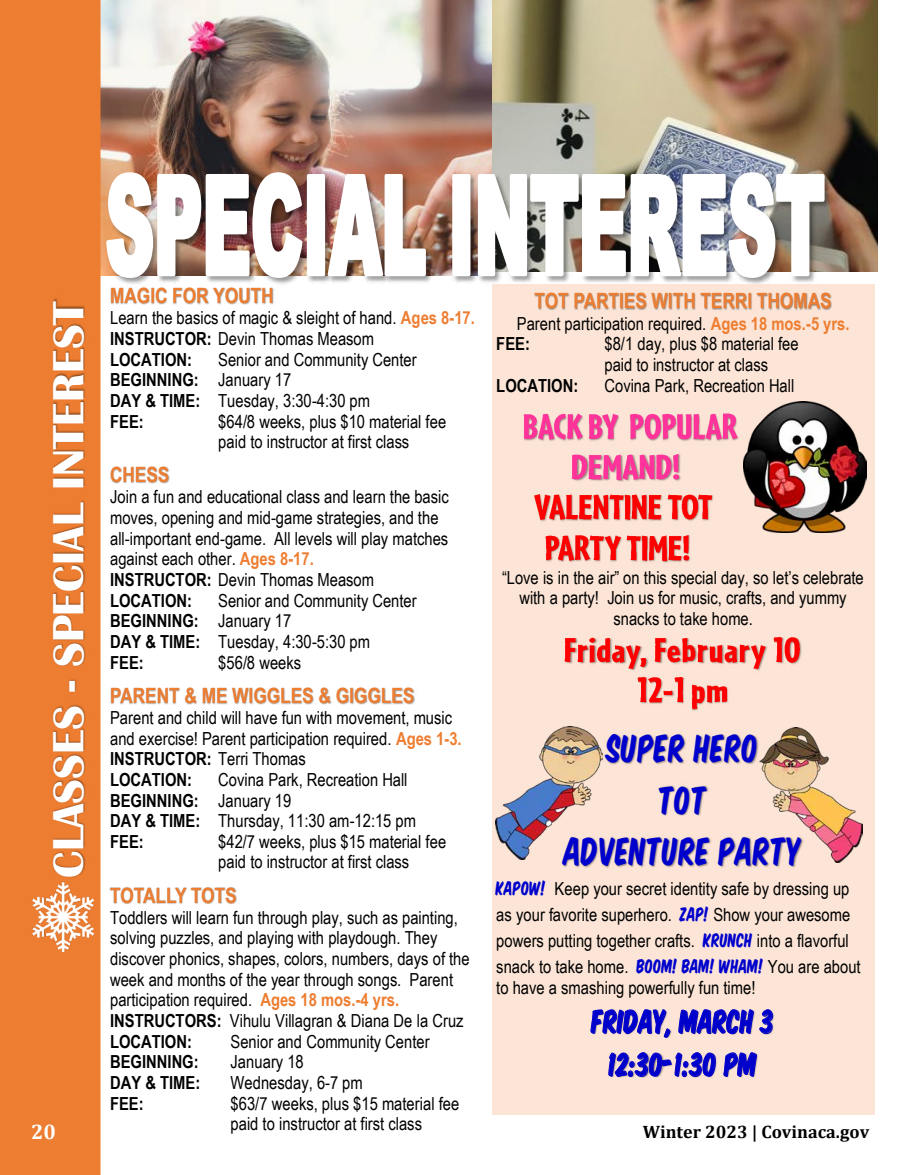
<style>
.page{position:relative;width:905px;height:1175px;background:#fff}
.page>*{position:absolute;margin:0;border:0;box-sizing:border-box;transform-origin:0 0}
.t1{font:700 45px "Britannic";color:#fff}
.t2{font:36px/51.4px "Komika Title";color:#00c;text-align:center}
.t3{font:30px/42.9px "Komika Title";color:#00c;text-align:center}
.t4{font:700 21px "Arial Narrow";color:#ed7d31}
.t5{font:700 21px "Cambria";color:#fff}
.t6{font:18px/20.7px "Arial Narrow";color:#000}
.t7{font:700 18px "Arial Narrow";color:#000}
.t8{font:700 18px "Cambria";color:#000}
.s1{font-weight:700;color:#ed7d31}
.s2{font-weight:700}
.s3{font-family:"Komika Title";color:#00c}
</style>
<div class="page">
<img style="left:491px;top:0;width:387px;height:272px">
<img style="left:100px;top:0;width:391px;height:242px">
<img style="left:103px;top:169px;width:730px;height:114px">
<img style="left:104px;top:170px;width:200px;height:110px">
<div style="left:307px;top:174px;width:18px;height:102px;background:#fff"></div>
<img style="left:325px;top:172px;width:102px;height:106px">
<img style="left:450px;top:170px;width:376px;height:110px">
<img style="left:123px;top:276px;width:142px;height:29px">
<img style="left:265px;top:276px;width:37px;height:29px">
<img style="left:123px;top:466px;width:33px;height:18px">
<img style="left:156px;top:466px;width:14px;height:18px">
<img style="left:123px;top:687px;width:278px;height:18px">
<img style="left:401px;top:687px;width:14px;height:18px">
<img style="left:100px;top:887px;width:123px;height:34px">
<img style="left:223px;top:887px;width:14px;height:18px">
<div style="left:492px;top:284px;width:382px;height:830px;background:#fce5d6"></div>
<img style="left:521px;top:282px;width:297px;height:28px">
<img style="left:818px;top:282px;width:15px;height:28px">
<img style="left:523px;top:413px;width:214px;height:28px">
<img style="left:523px;top:434px;width:27px;height:7px">
<img style="left:550px;top:434px;width:107px;height:7px">
<img style="left:572px;top:454px;width:85px;height:21px">
<img style="left:657px;top:434px;width:61px;height:41px">
<img style="left:571px;top:475px;width:110px;height:7px">
<img style="left:534px;top:494px;width:180px;height:21px">
<img style="left:539px;top:515px;width:123px;height:7px">
<img style="left:545px;top:535px;width:122px;height:28px">
<img style="left:667px;top:515px;width:42px;height:48px">
<img style="left:565px;top:637px;width:214px;height:27px">
<img style="left:779px;top:637px;width:23px;height:28px">
<img style="left:615px;top:657px;width:26px;height:14px">
<img style="left:637px;top:669px;width:4px;height:34px">
<img style="left:641px;top:657px;width:11px;height:47px">
<img style="left:652px;top:657px;width:55px;height:47px">
<img style="left:674px;top:669px;width:33px;height:38px">
<img style="left:707px;top:657px;width:62px;height:47px">
<img style="left:605px;top:707px;width:127px;height:58px">
<img style="left:732px;top:734px;width:27px;height:24px">
<img style="left:631px;top:758px;width:58px;height:52px">
<img style="left:689px;top:758px;width:68px;height:52px">
<img style="left:562px;top:810px;width:213px;height:58px">
<img style="left:775px;top:862px;width:66px;height:6px">
<img style="left:591px;top:1009px;width:160px;height:20px">
<img style="left:751px;top:1009px;width:24px;height:20px">
<img style="left:591px;top:1029px;width:49px;height:49px">
<img style="left:640px;top:1029px;width:12px;height:49px">
<img style="left:652px;top:1029px;width:122px;height:49px">
<img style="left:742px;top:1045px;width:32px;height:33px">
<div style="left:0;top:0;width:100px;height:1174px;background:#ed7d31"></div>
<img style="left:28px;top:719px;width:95px;height:186px">
<img style="left:28px;top:708px;width:73px;height:11px">
<img style="left:28px;top:694px;width:95px;height:14px">
<img style="left:28px;top:328px;width:95px;height:366px">
<img style="left:28px;top:242px;width:95px;height:86px">
<img style="left:743px;top:402px;width:123px;height:130px">
<img style="left:759px;top:727px;width:103px;height:135px">
<img style="left:495px;top:726px;width:108px;height:133px">
<img style="left:29px;top:882px;width:70px;height:69px">
<p class="t4" style="left:110px;top:280px;width:165px">MAGIC FOR YOUTH</p>
<p class="t6" style="left:110px;top:307px;width:366px">Learn the basics of magic &amp; sleight of hand. <span class="s1">Ages 8-17.<br></span><span class="s2">INSTRUCTOR:</span> Devin Thomas Measom<br><span class="s2">LOCATION:</span></p>
<p class="t4" style="left:534px;top:285px;width:299px">TOT PARTIES WITH TERRI THOMAS</p>
<p class="t6" style="left:496px;top:312px;width:355px;text-indent:21px">Parent participation required. <span class="s1">Ages 18 mos.-5 yrs.<br></span><span class="s2">FEE:</span></p>
<h1 class="t1" style="left:43px;top:878px;width:579px;rotate:-90deg">CLASSES - SPECIAL INTEREST</h1>
<p class="t6" style="left:604px;top:333px;width:196px">$8/1 day, plus $8 material fee paid to instructor at class</p>
<p class="t6" style="left:110px;top:348px;width:308px;text-indent:108px">Senior and Community Center<br><span class="s2">BEGINNING:</span> January 17<br><span class="s2">DAY &amp; TIME:</span> Tuesday, 3:30-4:30 pm<br><span class="s2">FEE:</span></p>
<p class="t7" style="left:496px;top:371px;width:83px">LOCATION:</p>
<p class="t6" style="left:604px;top:374px;width:191px">Covina Park, Recreation Hall</p>
<p class="t6" style="left:218px;top:410px;width:229px">$64/8 weeks, plus $10 material fee paid to instructor at first class</p>
<p class="t4" style="left:110px;top:459px;width:61px">CHESS</p>
<p class="t6" style="left:110px;top:486px;width:340px">Join a fun and educational class and learn the basic moves, opening and mid-game strategies, and the all-important end-game. All levels will play matches against each other. <span class="s1">Ages 8-17.<br></span><span class="s2">INSTRUCTOR:</span> Devin Thomas Measom <span class="s2">LOCATION:</span></p>
<p class="t6" style="left:502px;top:566px;width:363px;text-align:center">“Love is in the air” on this special day, so let’s celebrate with a party! Join us for music, crafts, and yummy snacks to take home.</p>
<p class="t6" style="left:110px;top:589px;width:308px;text-indent:108px">Senior and Community Center<br><span class="s2">BEGINNING:</span> January 17<br><span class="s2">DAY &amp; TIME:</span> Tuesday, 4:30-5:30 pm<br><span class="s2">FEE:</span></p>
<p class="t6" style="left:218px;top:651px;width:84px">$56/8 weeks</p>
<p class="t4" style="left:110px;top:679px;width:306px">PARENT &amp; ME WIGGLES &amp; GIGGLES</p>
<p class="t6" style="left:110px;top:706px;width:353px">Parent and child will have fun with movement, music and exercise! Parent participation required. <span class="s1">Ages 1-3.<br></span><span class="s2">INSTRUCTOR:</span> Terri Thomas<br><span class="s2">LOCATION:</span></p>
<h2 class="t2" style="left:564px;top:721px;width:239px">SUPER HERO<br>TOT<br>ADVENTURE PARTY</h2>
<p class="t6" style="left:496px;top:875px;width:366px;line-height:25.8px"><span class="s3">KAPOW!</span> Keep your secret identity safe by dressing up as your favorite superhero. <span class="s3">ZAP!</span> Show your awesome powers putting together crafts. <span class="s3">KRUNCH</span> into a flavorful snack to take home. <span class="s3">BOOM! BAM! WHAM!</span> You are about</p>
<p class="t6" style="left:496px;top:976px;width:261px">to have a smashing powerfully fun time!</p>
<h3 class="t3" style="left:592px;top:998px;width:184px">FRIDAY, MARCH 3<br>12:30-1:30 PM</h3>
<p class="t6" style="left:110px;top:768px;width:307px;text-indent:108px">Covina Park, Recreation Hall<br><span class="s2">BEGINNING:</span> January 19<br><span class="s2">DAY &amp; TIME:</span> Thursday, 11:30 am-12:15 pm<br><span class="s2">FEE:</span></p>
<p class="t6" style="left:218px;top:830px;width:229px">$42/7 weeks, plus $15 material fee paid to instructor at first class</p>
<p class="t4" style="left:110px;top:879px;width:128px">TOTALLY TOTS</p>
<p class="t6" style="left:110px;top:906px;width:361px">Toddlers will learn fun through play, such as painting, solving puzzles, and playing with playdough. They discover phonics, shapes, colors, numbers, days of the week and months of the year through songs. Parent participation required. <span class="s1">Ages 18 mos.-4 yrs.<br></span><span class="s2">INSTRUCTORS:</span> Vihulu Villagran &amp; Diana De la Cruz <span class="s2">LOCATION:</span></p>
<p class="t6" style="left:230px;top:1030px;width:201px">Senior and Community Center</p>
<p class="t7" style="left:110px;top:1048px;width:90px">BEGINNING:</p>
<p class="t6" style="left:230px;top:1050px;width:75px">January 18</p>
<p class="t7" style="left:110px;top:1069px;width:92px">DAY &amp; TIME:</p>
<p class="t6" style="left:230px;top:1071px;width:134px">Wednesday, 6-7 pm</p>
<p class="t7" style="left:110px;top:1089px;width:35px">FEE:</p>
<p class="t6" style="left:230px;top:1092px;width:230px">$63/7 weeks, plus $15 material fee paid to instructor at first class</p>
<p class="t5" style="left:31px;top:1117px;width:26px">20</p>
<p class="t8" style="left:643px;top:1119px;width:228px">Winter 2023 | Covinaca.gov</p>
</div>
